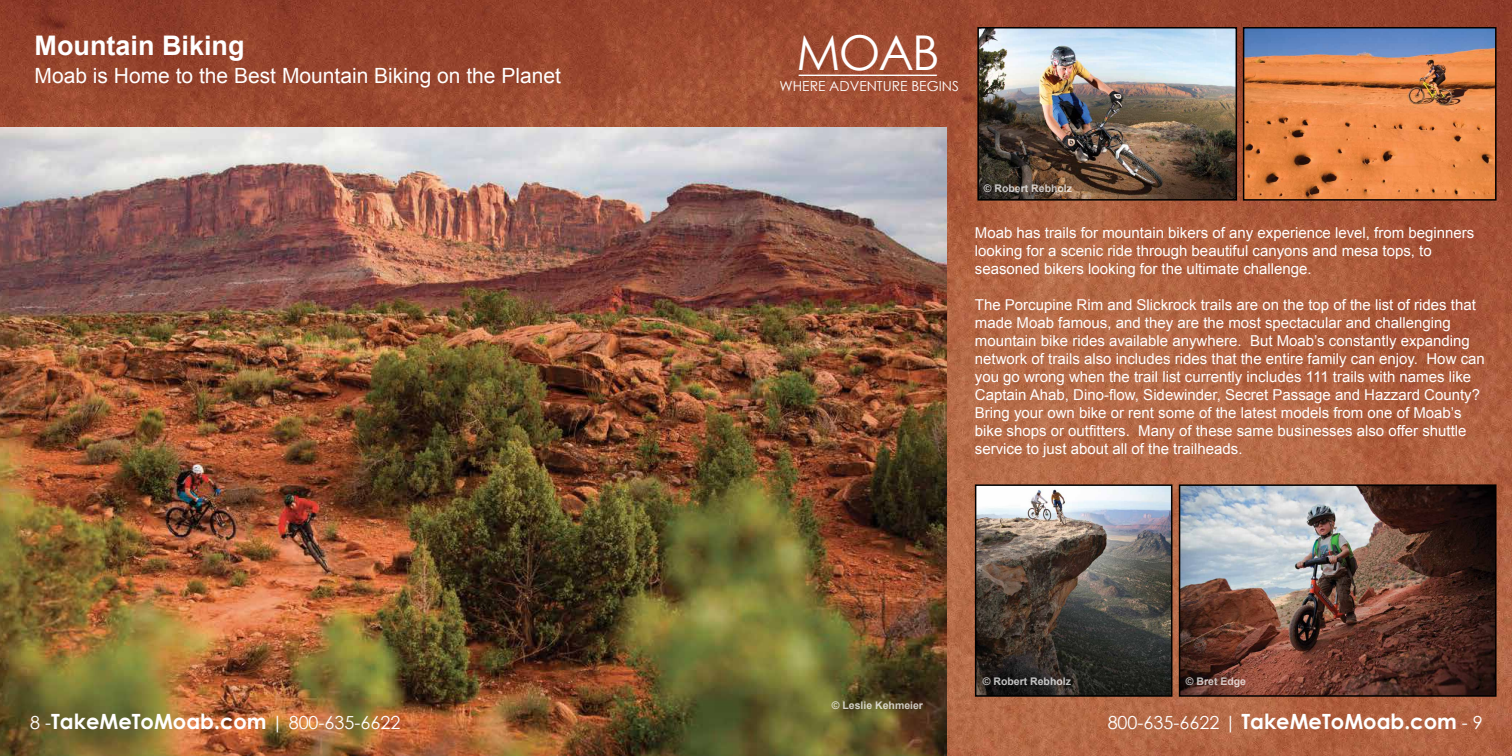
<style>
.page{position:relative;width:1512px;height:756px;background:#fff}
.page>*{position:absolute;margin:0;border:0;box-sizing:border-box;transform-origin:0 0}
.t1{font:48px "Century Gothic";color:#fff}
.t2{font:700 27px "Arial";color:#fff}
.t3{font:700 21px "Century Gothic";color:#fff}
.t4{font:21px "Arial";color:#fff}
.t5{font:15px/18px "Arial";color:#fff}
.t6{font:13.8px "Century Gothic";color:#fff}
.t7{font:700 10.5px "Arial";color:#fff}
.s1{font-weight:400;font-size:18px}
</style>
<div class="page">
<img style="left:0;top:0;width:1512px;height:756px">
<img style="left:1182px;top:487px;width:312px;height:207px">
<div style="left:1179px;top:484px;width:318px;height:213px;border:2px solid #000"></div>
<img style="left:978px;top:487px;width:191px;height:207px">
<div style="left:975px;top:484px;width:197px;height:213px;border:2px solid #000"></div>
<img style="left:1246px;top:30px;width:248px;height:168px">
<div style="left:1243px;top:27px;width:254px;height:174px;border:2px solid #000"></div>
<img style="left:980px;top:30px;width:254px;height:168px">
<div style="left:977px;top:27px;width:260px;height:174px;border:2px solid #000"></div>
<img style="left:0;top:127px;width:946px;height:629px">
<hr style="left:799px;top:75px;width:138px;height:1px;background:#fff">
<h2 class="t2" style="left:35px;top:28px;width:212px">Mountain Biking</h2>
<h3 class="t4" style="left:35px;top:62px;width:528px">Moab is Home to the Best Mountain Biking on the Planet</h3>
<h1 class="t1" style="left:797px;top:19px;width:145px">MOAB</h1>
<p class="t6" style="left:780px;top:77px;width:181px">WHERE ADVENTURE BEGINS</p>
<p class="t7" style="left:984px;top:182px;width:90px">© Robert Rebholz</p>
<p class="t5" style="left:975px;top:224px;width:501px">Moab has trails for mountain bikers of any experience level, from beginners looking for a scenic ride through beautiful canyons and mesa tops, to seasoned bikers looking for the ultimate challenge.</p>
<p class="t5" style="left:975px;top:296px;width:511px">The Porcupine Rim and Slickrock trails are on the top of the list of rides that made Moab famous, and they are the most spectacular and challenging mountain bike rides available anywhere. But Moab’s constantly expanding network of trails also includes rides that the entire family can enjoy. How can you go wrong when the trail list currently includes 111 trails with names like Captain Ahab, Dino-flow, Sidewinder, Secret Passage and Hazzard County?<br>Bring your own bike or rent some of the latest models from one of Moab’s bike shops or outfitters. Many of these same businesses also offer shuttle service to just about all of the trailheads.</p>
<p class="t7" style="left:832px;top:699px;width:93px">© Leslie Kehmeier</p>
<p class="t7" style="left:983px;top:674px;width:90px">© Robert Rebholz</p>
<p class="t7" style="left:1186px;top:674px;width:62px">© Bret Edge</p>
<h3 class="t3" style="left:30px;top:705px;width:372px"><span class="s1">8 -</span>TakeMeToMoab.com <span class="s1">| 800-635-6622</span></h3>
<h3 class="t3" style="left:1108px;top:705px;width:377px"><span class="s1">800-635-6622 |</span> TakeMeToMoab.com <span class="s1">- 9</span></h3>
</div>
